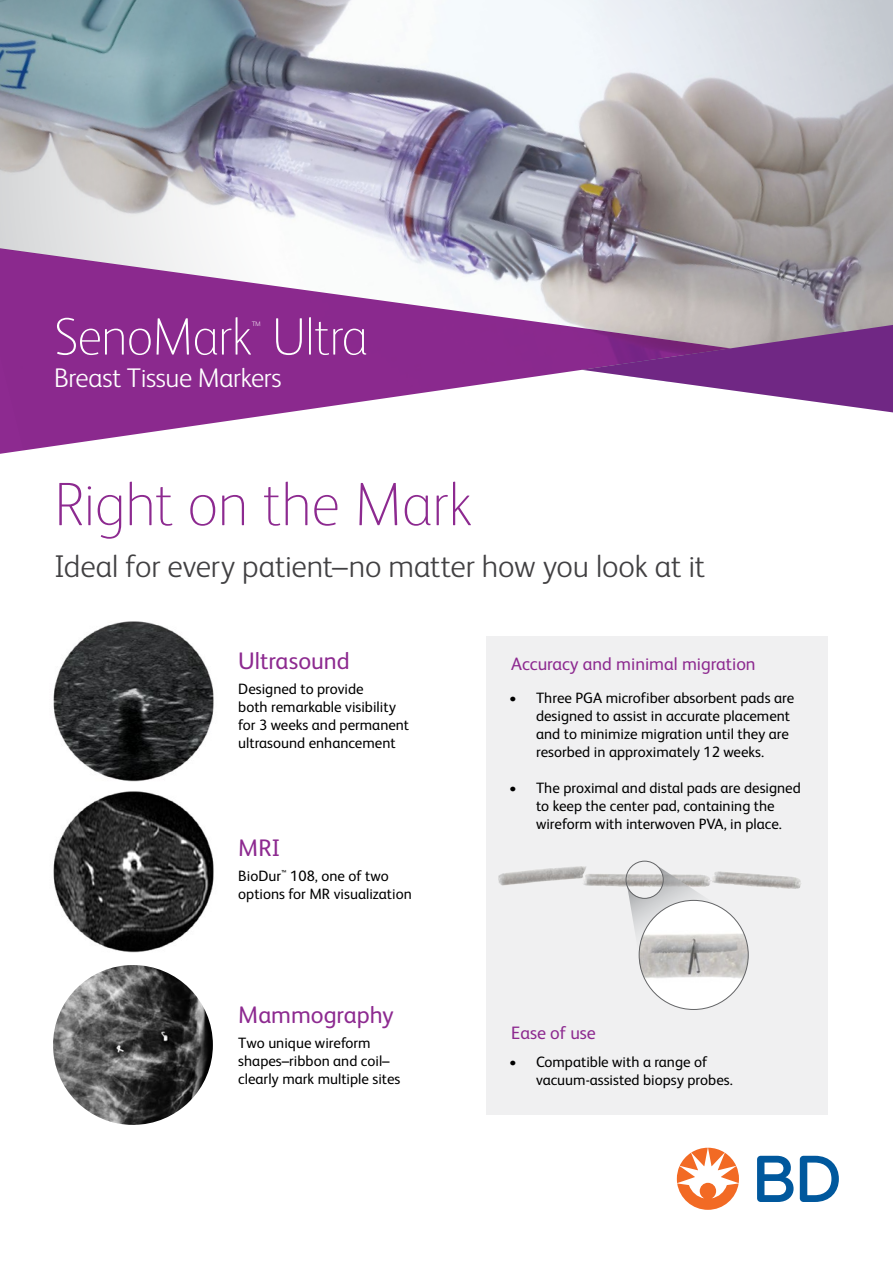
<style>
.page{position:relative;width:893px;height:1263px;background:#fff}
.page>*{position:absolute;margin:0;border:0;box-sizing:border-box;transform-origin:0 0}
.t1{font:100 61.5px "FS Albert Pro";letter-spacing:-.015em;color:#8d2a90}
.t2{font:100 52.8px "FS Albert Pro";letter-spacing:-.025em;color:#fff}
.t3{font:300 31.5px "FS Albert Pro";letter-spacing:-.005em;color:#414042}
.t4{font:300 27px "FS Albert Pro";letter-spacing:-.01em;color:#fff}
.t5{font:24px "FS Albert Pro";letter-spacing:-.005em;color:#8d2a90}
.t6{font:18px "FS Albert";color:#8d2a90}
.t7{font:15px/18px "FS Albert";color:#000}
.t8{font:100 13.8px "FS Albert Pro";color:#fff}
</style>
<div class="page">
<svg style="left:0;top:0;width:893px;height:323px;background:#b1b3bb"></svg>
<svg style="left:757px;top:1156px;width:82px;height:46px"></svg>
<svg style="left:677px;top:1148px;width:62px;height:62px"></svg>
<svg style="left:731px;top:323px;width:162px;height:90px;background:#8c5799"></svg>
<svg style="left:0;top:246px;width:731px;height:208px;fill:#8b298e"></svg>
<div style="left:486px;top:636px;width:341px;height:478px;background:#f0f0f1"></div>
<img style="left:53px;top:791px;width:161px;height:161px">
<img style="left:53px;top:621px;width:161px;height:161px">
<img style="left:53px;top:965px;width:160px;height:160px;border-radius:80px">
<img style="left:498px;top:860px;width:303px;height:120px">
<svg style="left:627px;top:866px;width:92px;height:97px"></svg>
<div style="left:626px;top:861px;width:38px;height:38px;border:1px solid #636466;border-radius:50%"></div>
<img style="left:639px;top:900px;width:109px;height:109px;border-radius:55px">
<h2 class="t2" style="left:54px;top:302px;width:316px">SenoMark Ultra</h2>
<p class="t8" style="left:252px;top:317px;width:10px">™</p>
<h3 class="t4" style="left:54px;top:359px;width:229px">Breast Tissue Markers</h3>
<h1 class="t1" style="left:54px;top:464px;width:420px">Right on the Mark</h1>
<h3 class="t3" style="left:54px;top:544px;width:653px">Ideal for every patient–no matter how you look at it</h3>
<h3 class="t5" style="left:238px;top:644px;width:113px">Ultrasound</h3>
<p class="t7" style="left:238px;top:680px;width:172px">Designed to provide<br>both remarkable visibility for 3 weeks and permanent ultrasound enhancement</p>
<h3 class="t5" style="left:238px;top:830px;width:44px">MRI</h3>
<p class="t7" style="left:238px;top:866px;width:175px">BioDur<sup>™</sup> 108, one of two options for MR visualization</p>
<h3 class="t5" style="left:238px;top:998px;width:157px">Mammography</h3>
<p class="t7" style="left:238px;top:1034px;width:164px">Two unique wireform shapes–ribbon and coil– clearly mark multiple sites</p>
<p class="t6" style="left:511px;top:653px;width:246px">Accuracy and minimal migration</p>
<p class="t7" style="left:536px;top:689px;width:260px;text-indent:-27px">• Three PGA microfiber absorbent pads are designed to assist in accurate placement and to minimize migration until they are resorbed in approximately 12 weeks.</p>
<p class="t7" style="left:509px;top:779px;width:293px;text-align:center">• The proximal and distal pads are designed to keep the center pad, containing the wireform with interwoven PVA, in place.</p>
<p class="t6" style="left:511px;top:1023px;width:86px">Ease of use</p>
<p class="t7" style="left:536px;top:1052px;width:198px;text-indent:-27px">• Compatible with a range of vacuum-assisted biopsy probes.</p>
</div>
